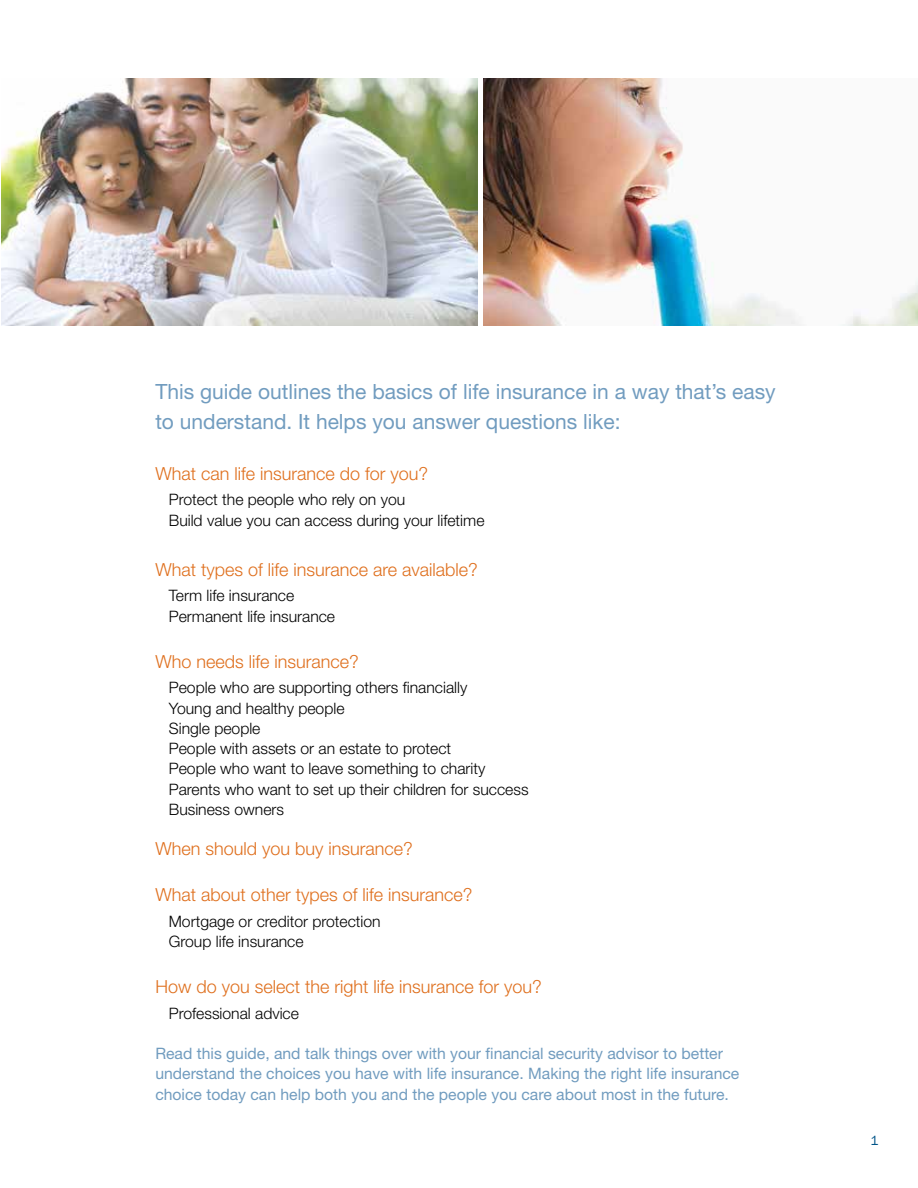
<style>
.page{position:relative;width:918px;height:1188px;background:#fff}
.page>*{position:absolute;margin:0;border:0;box-sizing:border-box;transform-origin:0 0}
.t1{font:21px/30px "Helvetica Neue LT Std";color:#719cbf}
.t2{font:300 18px "Helvetica Neue LT Std";color:#df6f1d}
.t3{font:300 15.75px/20.2px "Helvetica Neue LT Std";color:#000}
.t4{font:15.75px/20.2px "Helvetica Neue LT Std";color:#719cbf}
.t5{font:13.5px "Franklin Gothic";color:#005488}
</style>
<div class="page">
<img style="left:2px;top:78px;width:475px;height:247px">
<img style="left:484px;top:78px;width:434px;height:247px">
<h1 class="t1" style="left:155px;top:376px;width:622px">This guide outlines the basics of life insurance in a way that’s easy to understand. It helps you answer questions like:</h1>
<p class="t2" style="left:155px;top:462px;width:274px">What can life insurance do for you?</p>
<p class="t3" style="left:169px;top:489px;width:317px">Protect the people who rely on you<br>Build value you can access during your lifetime</p>
<p class="t2" style="left:155px;top:558px;width:324px">What types of life insurance are available?</p>
<p class="t3" style="left:169px;top:585px;width:168px">Term life insurance<br>Permanent life insurance</p>
<p class="t2" style="left:155px;top:650px;width:205px">Who needs life insurance?</p>
<p class="t3" style="left:169px;top:677px;width:361px">People who are supporting others financially<br>Young and healthy people<br>Single people<br>People with assets or an estate to protect<br>People who want to leave something to charity Parents who want to set up their children for success Business owners</p>
<p class="t2" style="left:155px;top:838px;width:259px">When should you buy insurance?</p>
<p class="t2" style="left:155px;top:884px;width:319px">What about other types of life insurance?</p>
<p class="t3" style="left:169px;top:911px;width:213px">Mortgage or creditor protection<br>Group life insurance</p>
<p class="t2" style="left:155px;top:976px;width:388px">How do you select the right life insurance for you?</p>
<p class="t3" style="left:169px;top:1003px;width:132px">Professional advice</p>
<p class="t4" style="left:155px;top:1043px;width:586px">Read this guide, and talk things over with your financial security advisor to better understand the choices you have with life insurance. Making the right life insurance choice today can help both you and the people you care about most in the future.</p>
<p class="t5" style="left:870px;top:1132px;width:9px">1</p>
</div>
